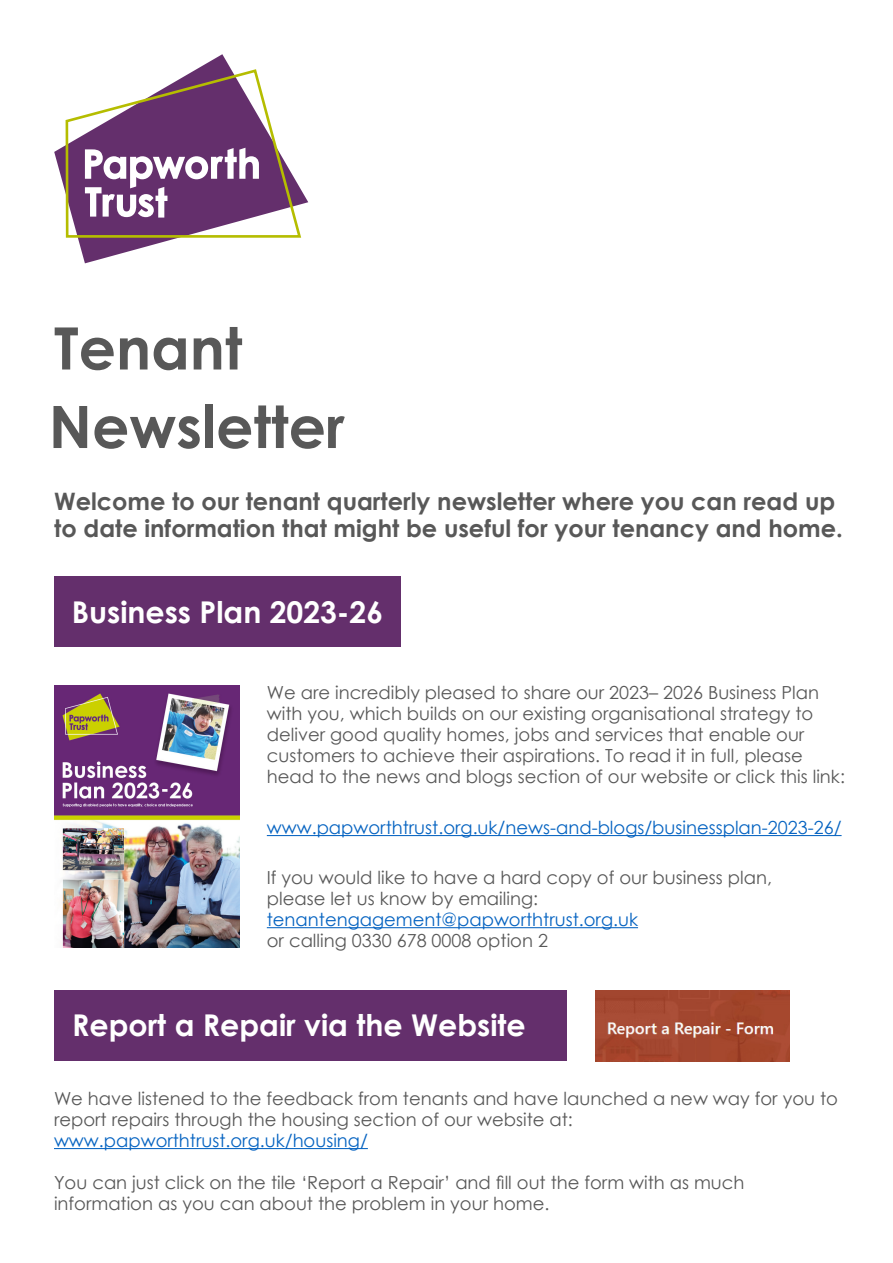
<style>
.page{position:relative;width:893px;height:1263px;background:#fff}
.page>*{position:absolute;margin:0;border:0;box-sizing:border-box;transform-origin:0 0}
.t1{font:700 58.5px "Century Gothic";color:#585858}
.t2{font:700 30px "Century Gothic";color:#fff}
.Paragraph_Style_2{font:700 24px/27px "Century Gothic";color:#585858}
.Paragraph_Style_2-2{font:18px/21px "Century Gothic";color:#585858}
.Paragraph_Style_2-3{font:18px "Century Gothic";color:#0563c1}
</style>
<div class="page">
<svg style="left:54px;top:54px;width:254px;height:209px"></svg>
<svg style="left:64px;top:68px;width:239px;height:171px"></svg>
<img style="left:54px;top:686px;width:185px;height:262px">
<img style="left:595px;top:990px;width:194px;height:71px">
<hr style="left:267px;top:835px;width:575px;height:1px;background:#0563c1">
<hr style="left:54px;top:1148px;width:314px;height:1px;background:#0563c1">
<hr style="left:267px;top:927px;width:371px;height:1px;background:#0563c1">
<div style="left:54px;top:577px;width:347px;height:70px;background:#642f6c"></div>
<div style="left:54px;top:990px;width:512px;height:71px;background:#642f6c"></div>
<p class="t1" style="left:54px;top:304px;width:190px">Tenant</p>
<p class="t1" style="left:49px;top:382px;width:298px">Newsletter</p>
<p class="Paragraph_Style_2" style="left:54px;top:486px;width:790px">Welcome to our tenant quarterly newsletter where you can read up to date information that might be useful for your tenancy and home.</p>
<p class="t2" style="left:72px;top:589px;width:313px">Business Plan 2023-26</p>
<p class="Paragraph_Style_2-2" style="left:267px;top:682px;width:580px">We are incredibly pleased to share our 2023– 2026 Business Plan with you, which builds on our existing organisational strategy to deliver good quality homes, jobs and services that enable our customers to achieve their aspirations. To read it in full, please head to the news and blogs section of our website or click this link:</p>
<p class="Paragraph_Style_2-3" style="left:267px;top:815px;width:576px">www.papworthtrust.org.uk/news-and-blogs/businessplan-2023-26/</p>
<p class="Paragraph_Style_2-2" style="left:267px;top:867px;width:507px">If you would like to have a hard copy of our business plan, please let us know by emailing:</p>
<p class="Paragraph_Style_2-3" style="left:267px;top:907px;width:373px">tenantengagement@papworthtrust.org.uk</p>
<p class="Paragraph_Style_2-2" style="left:267px;top:930px;width:283px">or calling 0330 678 0008 option 2</p>
<p class="t2" style="left:72px;top:1003px;width:455px">Report a Repair via the Website</p>
<p class="Paragraph_Style_2-2" style="left:54px;top:1087px;width:785px">We have listened to the feedback from tenants and have launched a new way for you to report repairs through the housing section of our website at:</p>
<p class="Paragraph_Style_2-3" style="left:54px;top:1128px;width:315px">www.papworthtrust.org.uk/housing/</p>
<p class="Paragraph_Style_2-2" style="left:54px;top:1171px;width:692px">You can just click on the tile ‘Report a Repair’ and fill out the form with as much information as you can about the problem in your home.</p>
</div>
